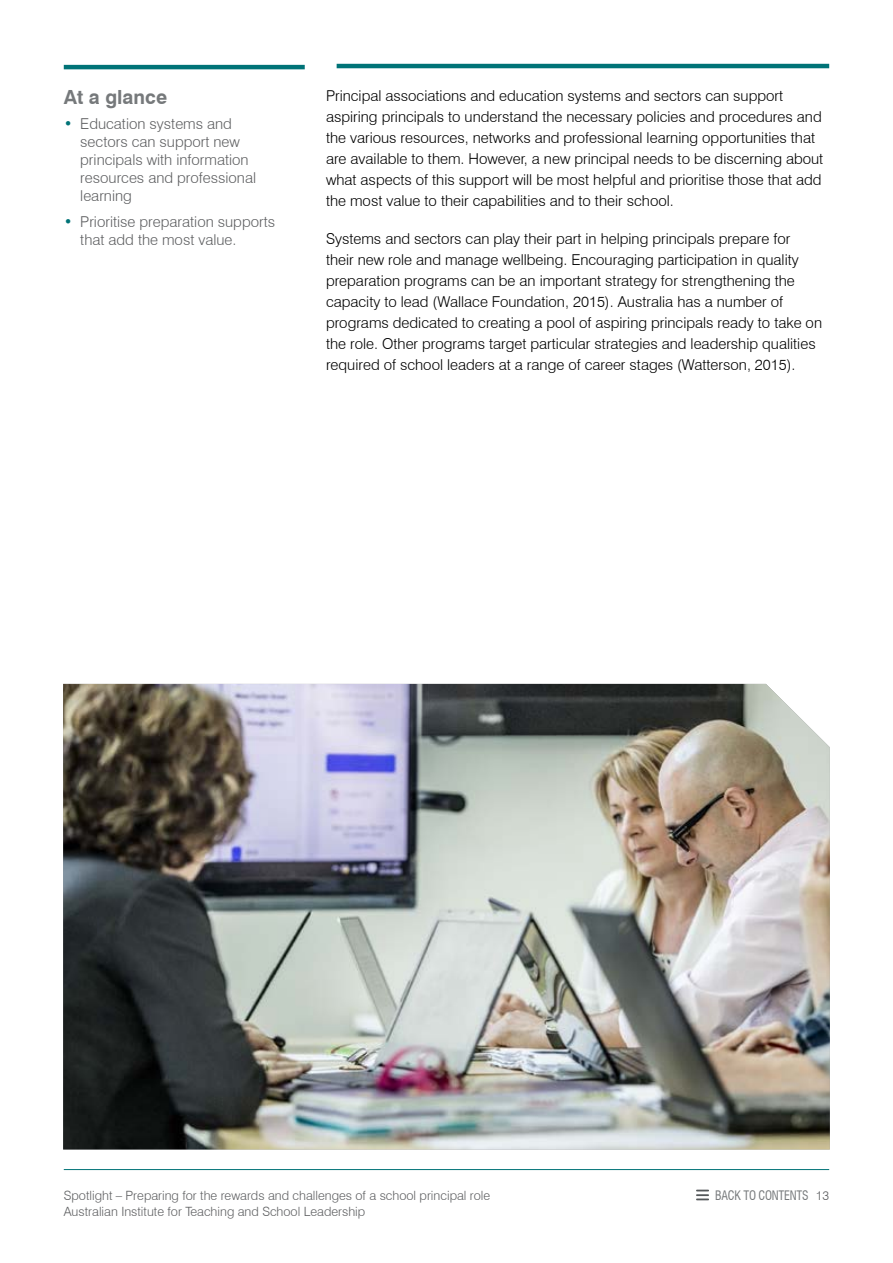
<style>
.page{position:relative;width:893px;height:1263px;background:#fff}
.page>*{position:absolute;margin:0;border:0;box-sizing:border-box;transform-origin:0 0}
.t1{font:700 19.5px "Swiss 721 BT";color:#76797b}
.t2{font:300 15px/21px "Swiss 721 BT";color:#000}
.t3{font:300 15px/18px "Swiss 721 BT";color:#5f6062}
.t4{font:300 12.75px/16.5px "Swiss 721 BT";color:#5f6062}
.t5{font:condensed 12.75px "Swiss 721 BT";letter-spacing:-.02em;color:#76797b;scale:.94 1}
.s1{color:#007377}
.s2{font-weight:300;font-stretch:normal;font-size:12.6px;color:#5f6062}
</style>
<div class="page">
<hr style="left:64px;top:1169px;width:765px;height:1px;background:#007377">
<svg style="left:696px;top:1189px;width:13px;height:11px"></svg>
<hr style="left:64px;top:65px;width:241px;height:4px;background:#007377">
<hr style="left:337px;top:64px;width:492px;height:4px;background:#007377">
<img style="left:63px;top:684px;width:767px;height:465px">
<h1 class="t1" style="left:64px;top:85px;width:105px">At a glance</h1>
<p class="t3" style="left:80px;top:114px;width:177px;text-indent:-16px"><span class="s1">•</span> Education systems and sectors can support new principals with information resources and professional learning</p>
<p class="t3" style="left:80px;top:213px;width:196px;text-indent:-16px"><span class="s1">•</span> Prioritise preparation supports that add the most value.</p>
<p class="t2" style="left:326px;top:85px;width:499px">Principal associations and education systems and sectors can support aspiring principals to understand the necessary policies and procedures and the various resources, networks and professional learning opportunities that are available to them. However, a new principal needs to be discerning about what aspects of this support will be most helpful and prioritise those that add the most value to their capabilities and to their school.</p>
<p class="t2" style="left:326px;top:228px;width:498px">Systems and sectors can play their part in helping principals prepare for<br>their new role and manage wellbeing. Encouraging participation in quality preparation programs can be an important strategy for strengthening the capacity to lead (Wallace Foundation, 2015). Australia has a number of programs dedicated to creating a pool of aspiring principals ready to take on the role. Other programs target particular strategies and leadership qualities required of school leaders at a range of career stages (Watterson, 2015).</p>
<p class="t4" style="left:64px;top:1187px;width:428px">Spotlight – Preparing for the rewards and challenges of a school principal role<br>Australian Institute for Teaching and School Leadership</p>
<p class="t5" style="left:715px;top:1188px;width:123px">BACK TO CONTENTS <span class="s2">13</span></p>
</div>
